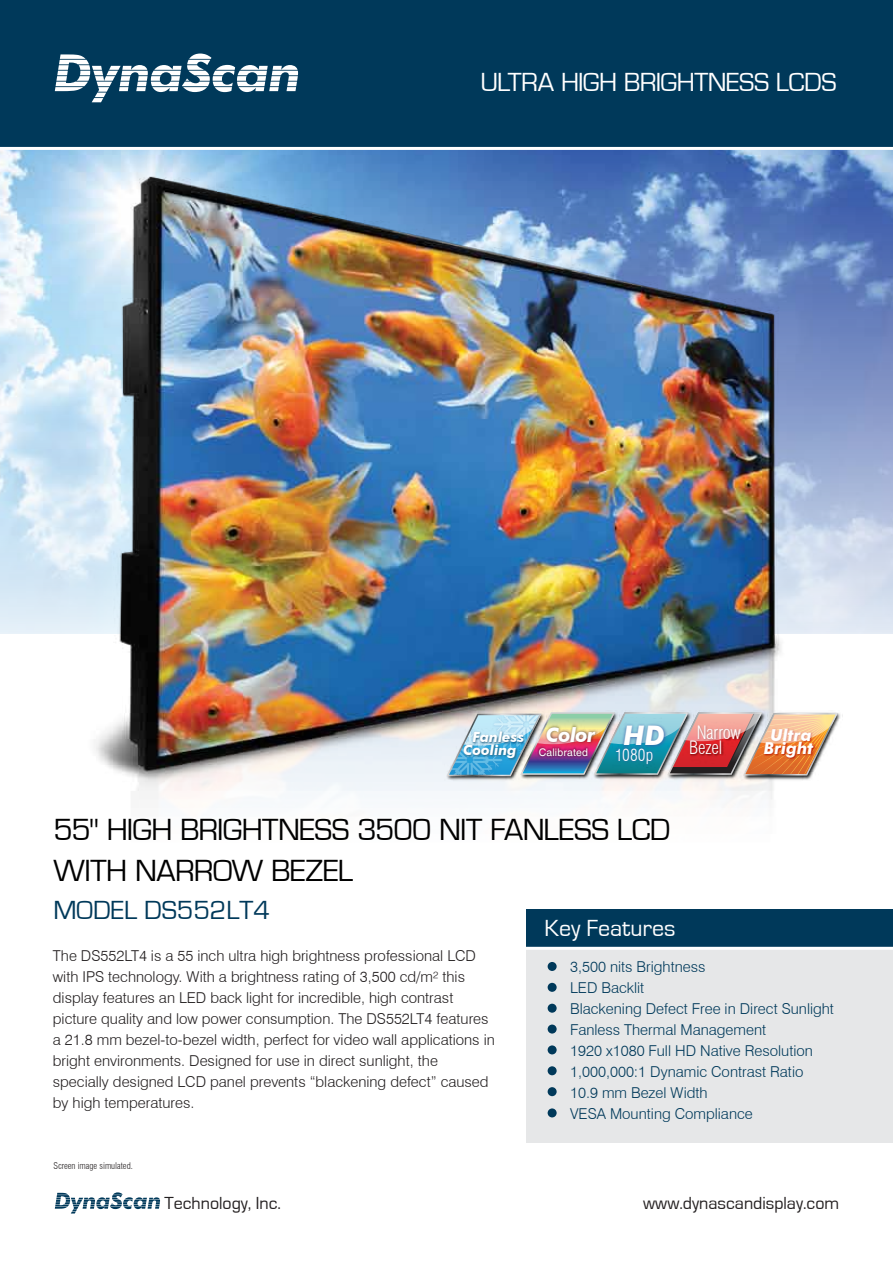
<style>
.page{position:relative;width:893px;height:1263px;background:#fff}
.page>*{position:absolute;margin:0;border:0;box-sizing:border-box;transform-origin:0 0}
.t1{font:31.5px/41.4px "Eurostile";letter-spacing:-.02em;color:#010101}
.t2{font:27px "Eurostile";letter-spacing:-.02em;color:#fff}
.t3{font:27px "Eurostile";color:#00395a}
.t4{font:24px "Eurostile";color:#fff}
.t5{font:italic 700 19.95px "Futura BT";letter-spacing:-.03em;color:#fff}
.t6{font:18px "Eurostile";color:#231f20}
.t7{font:300 condensed 18px/15px "Swiss 721 BT";letter-spacing:-.015em;color:#fff}
.t8{font:italic 700 16.5px/13.5px "Futura BT";letter-spacing:.005em;color:#fff;text-align:center}
.t9{font:300 condensed 16.5px "Swiss 721 BT";letter-spacing:.01em;color:#fff}
.t10{font:300 15px/21px "Swiss 721 BT";color:#231f20}
.t11{font:300 15px/21px "Swiss 721 BT";color:#00395a}
.t12{font:italic 700 14.1px/12.5px "Futura BT";letter-spacing:-.005em;color:#fff}
.t13{font:10.5px "Helvetica";letter-spacing:.015em;color:#fff}
.t14{font:300 condensed 9px "Swiss 721 BT";color:#231f20}
</style>
<div class="page">
<img style="left:0;top:150px;width:893px;height:1064px">
<div style="left:0;top:0;width:893px;height:150px;background:#00395a"></div>
<svg style="left:55px;top:1192px;width:105px;height:21px"></svg>
<svg style="left:55px;top:54px;width:243px;height:48px"></svg>
<div style="left:526px;top:942px;width:367px;height:200px;background:#e6e7e8"></div>
<div style="left:526px;top:909px;width:367px;height:39px;background:#00395a"></div>
<div style="left:548px;top:962px;width:9px;height:9px;background:#00395a;border-radius:50%"></div>
<div style="left:548px;top:983px;width:9px;height:9px;background:#00395a;border-radius:50%"></div>
<div style="left:548px;top:1004px;width:9px;height:9px;background:#00395a;border-radius:50%"></div>
<div style="left:548px;top:1024px;width:9px;height:9px;background:#00395a;border-radius:50%"></div>
<div style="left:548px;top:1045px;width:9px;height:9px;background:#00395a;border-radius:50%"></div>
<div style="left:548px;top:1066px;width:9px;height:9px;background:#00395a;border-radius:50%"></div>
<div style="left:548px;top:1087px;width:9px;height:9px;background:#00395a;border-radius:50%"></div>
<div style="left:548px;top:1108px;width:9px;height:9px;background:#00395a;border-radius:50%"></div>
<hr style="left:526px;top:947px;width:367px;height:3px;background:#fff">
<img style="left:445px;top:711px;width:101px;height:71px">
<img style="left:666px;top:776px;width:73px;height:13px">
<img style="left:620px;top:710px;width:73px;height:70px">
<img style="left:741px;top:711px;width:102px;height:70px">
<img style="left:739px;top:776px;width:98px;height:16px">
<img style="left:518px;top:710px;width:102px;height:70px">
<img style="left:447px;top:712px;width:391px;height:64px">
<img style="left:542px;top:721px;width:57px;height:29px">
<img style="left:536px;top:744px;width:55px;height:18px">
<h2 class="t2" style="left:480px;top:68px;width:358px">ULTRA HIGH BRIGHTNESS LCDS</h2>
<p class="t12" style="left:463px;top:731px;width:62px;text-indent:9px">Fanless<br>Cooling</p>
<p class="t7" style="left:623px;top:724px;width:119px;text-indent:73px">Narrow<br><sup>HD</sup> Bezel</p>
<h3 class="t5" style="left:546px;top:722px;width:51px">Color</h3>
<p class="t13" style="left:539px;top:746px;width:51px">Calibrated</p>
<p class="t9" style="left:615px;top:745px;width:40px">1080p</p>
<p class="t8" style="left:764px;top:728px;width:51px">Ultra<br>Bright</p>
<h1 class="t1" style="left:53px;top:809px;width:618px">55" HIGH BRIGHTNESS 3500 NIT FANLESS LCD<br>WITH NARROW BEZEL</h1>
<h2 class="t3" style="left:53px;top:895px;width:218px">MODEL DS552LT4</h2>
<h3 class="t4" style="left:545px;top:915px;width:132px">Key Features</h3>
<p class="t11" style="left:570px;top:956px;width:265px">3,500 nits Brightness<br>LED Backlit<br>Blackening Defect Free in Direct Sunlight<br>Fanless Thermal Management<br>1920 x1080 Full HD Native Resolution<br>1,000,000:1 Dynamic Contrast Ratio<br>10.9 mm Bezel Width<br>VESA Mounting Compliance</p>
<p class="t10" style="left:53px;top:945px;width:443px">The DS552LT4 is a 55 inch ultra high brightness professional LCD with IPS technology. With a brightness rating of 3,500 cd/m² this display features an LED back light for incredible, high contrast picture quality and low power consumption. The DS552LT4 features a 21.8 mm bezel-to-bezel width, perfect for video wall applications in bright environments. Designed for use in direct sunlight, the specially designed LCD panel prevents “blackening defect” caused by high temperatures.</p>
<p class="t14" style="left:53px;top:1160px;width:81px">Screen image simulated.</p>
<p class="t6" style="left:165px;top:1193px;width:118px">Technology, Inc.</p>
<p class="t6" style="left:643px;top:1193px;width:198px">www.dynascandisplay.com</p>
</div>
